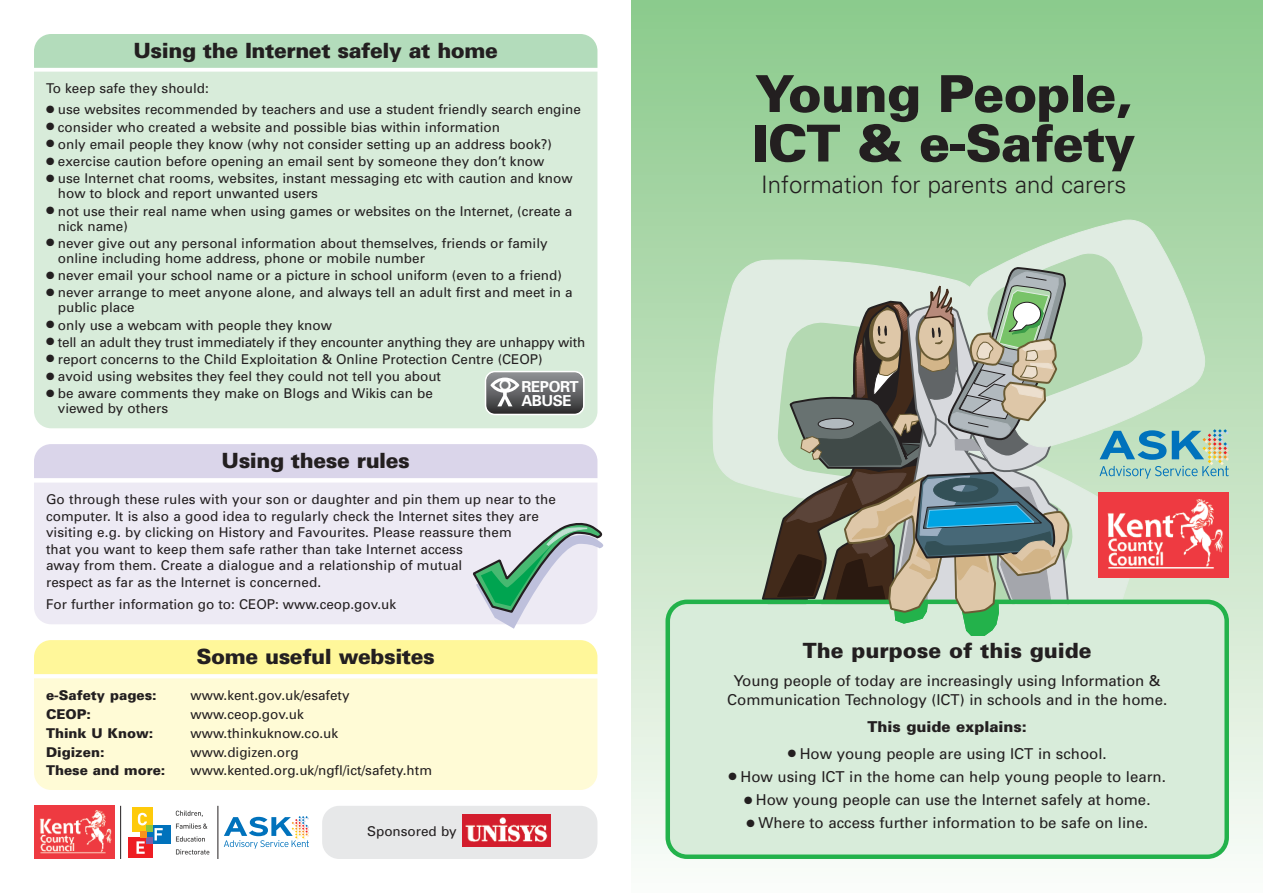
<style>
.page{position:relative;width:1263px;height:893px;background:#fff}
.page>*{position:absolute;margin:0;border:0;box-sizing:border-box;transform-origin:0 0}
.t1{font:900 51px/49.5px "Univers";letter-spacing:-.02em;color:#231f20}
.t2{font:300 24px "Univers";color:#231f20}
.t3{font:900 21px "Univers";letter-spacing:-.02em;color:#231f20}
.t4{font:900 21px "Univers";color:#231f20}
.t5{font:700 15.15px/14.4px "Univers";letter-spacing:-.03em;color:#fff}
.t6{font:15px/18px "Univers";color:#231f20;text-align:center}
.t7{font:900 15px "Univers";color:#231f20}
.t8{font:13.5px/15px "Univers";color:#231f20}
.t9{font:900 13.5px "Univers";color:#231f20}
</style>
<div class="page">
<div style="left:631px;top:0;width:632px;height:893px;background:linear-gradient(to bottom,#8bc98b,#f9fbf8)"></div>
<svg style="left:712px;top:257px;width:44px;height:253px;background:#d4e7d5"></svg>
<svg style="left:965px;top:220px;width:240px;height:30px;background:#bbddba"></svg>
<div style="left:665px;top:600px;width:564px;height:259px;background:#d8ecda"></div>
<div style="left:34px;top:72px;width:563px;height:356px;background:#d8ecda"></div>
<div style="left:34px;top:34px;width:563px;height:34px;background:#b3dcbb"></div>
<svg style="left:756px;top:250px;width:473px;height:403px;background:#abbbaa"></svg>
<div style="left:34px;top:483px;width:563px;height:141px;background:#edeaf4"></div>
<div style="left:34px;top:444px;width:563px;height:34px;background:#dad5ea"></div>
<div style="left:34px;top:678px;width:563px;height:112px;background:#fffbd6"></div>
<div style="left:34px;top:640px;width:563px;height:34px;background:#fff79a"></div>
<svg style="left:473px;top:523px;width:130px;height:106px;background:#bed2cf"></svg>
<svg style="left:485px;top:371px;width:100px;height:44px;background:#7a7b7d"></svg>
<img style="left:1099px;top:492px;width:129px;height:85px">
<img style="left:34px;top:806px;width:81px;height:53px">
<svg style="left:224px;top:816px;width:85px;height:33px"></svg>
<div style="left:132px;top:807px;width:21px;height:24px;background:#feca0a"></div>
<div style="left:146px;top:825px;width:25px;height:18px;background:#0072bc"></div>
<div style="left:128px;top:837px;width:25px;height:21px;background:#ee1d23"></div>
<div style="left:146px;top:825px;width:7px;height:6px;background:#8bc63e"></div>
<div style="left:146px;top:837px;width:7px;height:6px;background:#7960aa"></div>
<svg style="left:154px;top:828px;width:9px;height:12px"></svg>
<svg style="left:138px;top:813px;width:9px;height:12px"></svg>
<svg style="left:136px;top:831px;width:10px;height:23px"></svg>
<svg style="left:176px;top:849px;width:33px;height:5px"></svg>
<svg style="left:176px;top:836px;width:29px;height:6px"></svg>
<svg style="left:176px;top:823px;width:31px;height:6px"></svg>
<svg style="left:176px;top:811px;width:27px;height:6px"></svg>
<hr style="left:120px;top:806px;width:1px;height:53px;background:#231f20">
<hr style="left:217px;top:806px;width:1px;height:53px;background:#231f20">
<div style="left:322px;top:806px;width:275px;height:53px;background:#e7e8e9;border-radius:17px"></div>
<img style="left:462px;top:814px;width:89px;height:33px">
<h3 class="t3" style="left:134px;top:43px;width:366px">Using the Internet safely at home</h3>
<p class="t8" style="left:46px;top:82px;width:164px">To keep safe they should:</p>
<p class="t8" style="left:46px;top:103px;width:536px">● use websites recommended by teachers and use a student friendly search engine</p>
<p class="t8" style="left:46px;top:121px;width:455px">● consider who created a website and possible bias within information</p>
<p class="t8" style="left:46px;top:138px;width:507px">● only email people they know (why not consider setting up an address book?)</p>
<p class="t8" style="left:46px;top:155px;width:500px">● exercise caution before opening an email sent by someone they don’t know</p>
<p class="t8" style="left:58px;top:172px;width:516px;text-indent:-12px">● use Internet chat rooms, websites, instant messaging etc with caution and know how to block and report unwanted users</p>
<p class="t8" style="left:58px;top:205px;width:516px;text-indent:-12px">● not use their real name when using games or websites on the Internet, (create a nick name)</p>
<p class="t8" style="left:58px;top:237px;width:491px;text-indent:-12px">● never give out any personal information about themselves, friends or family online including home address, phone or mobile number</p>
<p class="t8" style="left:46px;top:269px;width:517px">● never email your school name or a picture in school uniform (even to a friend)</p>
<p class="t8" style="left:58px;top:286px;width:516px;text-indent:-12px">● never arrange to meet anyone alone, and always tell an adult first and meet in a public place</p>
<p class="t8" style="left:46px;top:318px;width:287px">● only use a webcam with people they know</p>
<p class="t8" style="left:46px;top:336px;width:541px">● tell an adult they trust immediately if they encounter anything they are unhappy with</p>
<p class="t8" style="left:46px;top:353px;width:498px">● report concerns to the Child Exploitation &amp; Online Protection Centre (CEOP)</p>
<p class="t8" style="left:46px;top:370px;width:397px">● avoid using websites they feel they could not tell you about</p>
<p class="t8" style="left:58px;top:387px;width:376px;text-indent:-12px">● be aware comments they make on Blogs and Wikis can be viewed by others</p>
<p class="t5" style="left:521px;top:381px;width:59px">REPORT<br>ABUSE</p>
<h3 class="t3" style="left:222px;top:453px;width:190px">Using these rules</h3>
<p class="t8" style="left:46px;top:493px;width:511px;line-height:16.5px">Go through these rules with your son or daughter and pin them up near to the computer. It is also a good idea to regularly check the Internet sites they are visiting e.g. by clicking on History and Favourites. Please reassure them<br>that you want to keep them safe rather than take Internet access<br>away from them. Create a dialogue and a relationship of mutual<br>respect as far as the Internet is concerned.</p>
<p class="t8" style="left:46px;top:598px;width:352px">For further information go to: CEOP: www.ceop.gov.uk</p>
<h3 class="t3" style="left:197px;top:649px;width:240px">Some useful websites</h3>
<p class="t9" style="left:46px;top:691px;width:112px">e-Safety pages:</p>
<p class="t8" style="left:191px;top:689px;width:160px">www.kent.gov.uk/esafety</p>
<p class="t9" style="left:46px;top:709px;width:46px">CEOP:</p>
<p class="t8" style="left:191px;top:708px;width:115px">www.ceop.gov.uk</p>
<p class="t9" style="left:46px;top:728px;width:109px">Think U Know:</p>
<p class="t8" style="left:191px;top:727px;width:149px">www.thinkuknow.co.uk</p>
<p class="t9" style="left:46px;top:747px;width:60px">Digizen:</p>
<p class="t8" style="left:191px;top:746px;width:109px">www.digizen.org</p>
<p class="t9" style="left:46px;top:766px;width:121px">These and more:</p>
<p class="t8" style="left:191px;top:764px;width:243px">www.kented.org.uk/ngfl/ict/safety.htm</p>
<p class="t8" style="left:367px;top:825px;width:91px">Sponsored by</p>
<h1 class="t1" style="left:752px;top:74px;width:385px">Young People,<br>ICT &amp; e-Safety</h1>
<h2 class="t2" style="left:761px;top:176px;width:367px">Information for parents and carers</h2>
<h3 class="t4" style="left:803px;top:643px;width:290px">The purpose of this guide</h3>
<p class="t6" style="left:727px;top:673px;width:442px">Young people of today are increasingly using Information &amp;<br>Communication Technology (ICT) in schools and in the home.</p>
<p class="t7" style="left:867px;top:721px;width:161px">This guide explains:</p>
<p class="t6" style="left:788px;top:746px;width:321px">● How young people are using ICT in school.</p>
<p class="t6" style="left:729px;top:769px;width:439px">● How using ICT in the home can help young people to learn.</p>
<p class="t6" style="left:744px;top:792px;width:408px">● How young people can use the Internet safely at home.</p>
<p class="t6" style="left:746px;top:815px;width:403px">● Where to access further information to be safe on line.</p>
</div>
